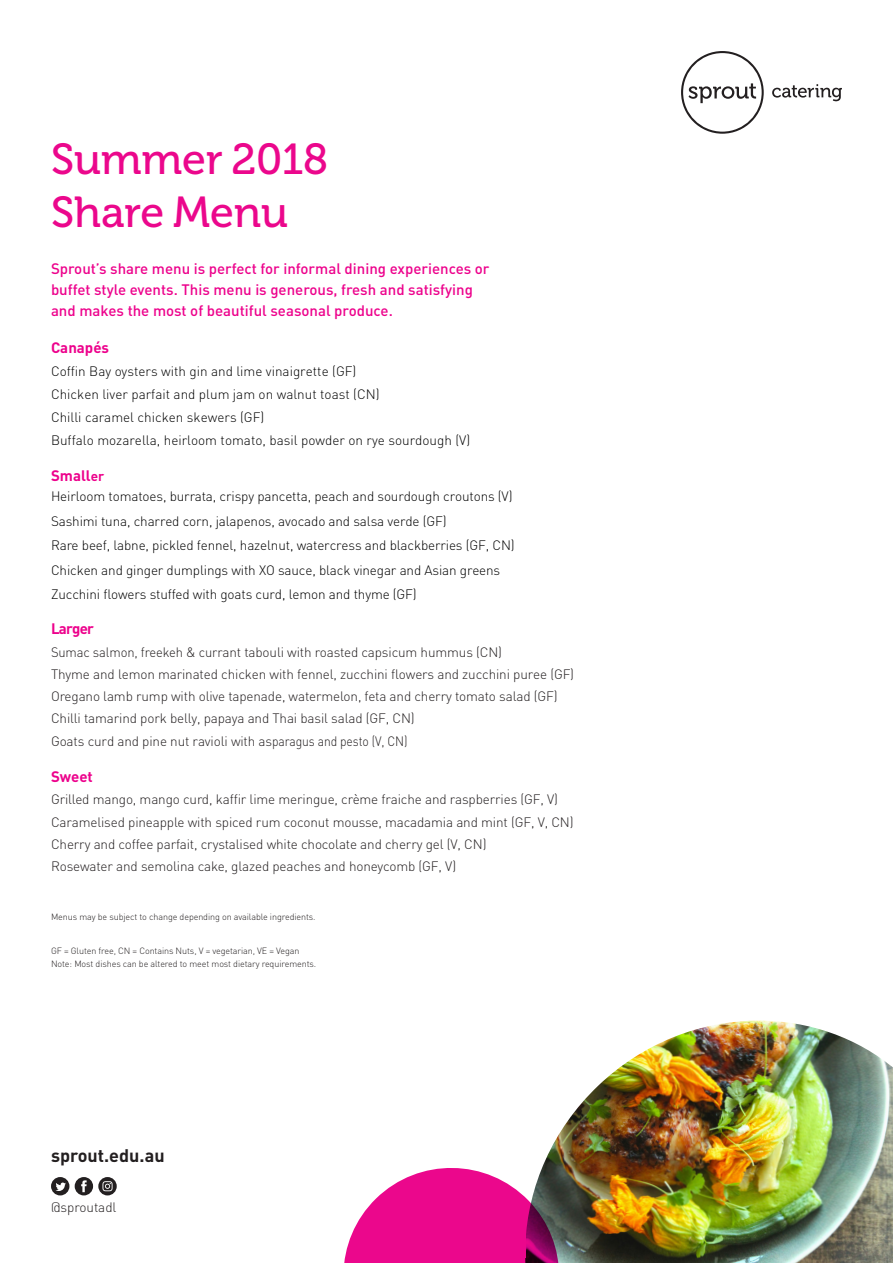
<style>
.page{position:relative;width:893px;height:1263px;background:#fff}
.page>*{position:absolute;margin:0;border:0;box-sizing:border-box;transform-origin:0 0}
.t1{font:43.2px/52.5px "Museo 500";color:#eb078c}
.t2{font:700 18px "DIN";color:#231f20}
.t3{font:500 15px/21px "DIN";color:#ed028c}
.t4{font:700 15px "DIN";color:#ed028c}
.t5{font:300 13.5px/24.5px "DIN";letter-spacing:-.01em;color:#000}
.t6{font:300 13.5px/22.2px "DIN";letter-spacing:-.01em;color:#231f20;scale:.96 1}
.t7{font:300 13.5px/22.2px "DIN";letter-spacing:-.01em;color:#231f20}
.t8{font:300 9px/13.5px "DIN";letter-spacing:-.01em;color:#231f20}
.s1{font-size:13.5px}
</style>
<div class="page">
<svg style="left:681px;top:51px;width:83px;height:83px"></svg>
<svg style="left:772px;top:84px;width:70px;height:17px"></svg>
<svg style="left:51px;top:1177px;width:18px;height:18px"></svg>
<svg style="left:75px;top:1177px;width:42px;height:18px"></svg>
<img style="left:547px;top:1020px;width:346px;height:243px">
<svg style="left:344px;top:1157px;width:226px;height:106px"></svg>
<h1 class="t1" style="left:51px;top:134px;width:279px">Summer 2018<br>Share Menu</h1>
<p class="t3" style="left:51px;top:258px;width:440px">Sprout’s share menu is perfect for informal dining experiences or buffet style events. This menu is generous, fresh and satisfying and makes the most of beautiful seasonal produce.</p>
<p class="t4" style="left:51px;top:338px;width:60px">Canapés</p>
<p class="t5" style="left:51px;top:360px;width:421px;line-height:23px">Coffin Bay oysters with gin and lime vinaigrette (GF)<br>Chicken liver parfait and plum jam on walnut toast (CN)<br>Chilli caramel chicken skewers (GF)<br>Buffalo mozarella, heirloom tomato, basil powder on rye sourdough (V)</p>
<p class="t4" style="left:51px;top:466px;width:55px">Small<span class="s1">er</span></p>
<p class="t5" style="left:51px;top:484px;width:465px">Heirloom tomatoes, burrata, crispy pancetta, peach and sourdough croutons (V)<br>Sashimi tuna, charred corn, jalapenos, avocado and salsa verde (GF)<br>Rare beef, labne, pickled fennel, hazelnut, watercress and blackberries (GF, CN)<br>Chicken and ginger dumplings with XO sauce, black vinegar and Asian greens Zucchini flowers stuffed with goats curd, lemon and thyme (GF)</p>
<p class="t4" style="left:51px;top:619px;width:45px">Larger</p>
<p class="t6" style="left:51px;top:640px;width:546px">Sumac salmon, freekeh &amp; currant tabouli with roasted capsicum hummus (CN)<br>Thyme and lemon marinated chicken with fennel, zucchini flowers and zucchini puree (GF)<br>Oregano lamb rump with olive tapenade, watermelon, feta and cherry tomato salad (GF)<br>Chilli tamarind pork belly, papaya and Thai basil salad (GF, CN)<br>Goats curd and pine nut ravioli with asparagus and pesto (V, CN)</p>
<p class="t4" style="left:51px;top:767px;width:43px">Sweet</p>
<p class="t7" style="left:51px;top:788px;width:524px">Grilled mango, mango curd, kaffir lime meringue, crème fraiche and raspberries (GF, V)<br>Caramelised pineapple with spiced rum coconut mousse, macadamia and mint (GF, V, CN)<br>Cherry and coffee parfait, crystalised white chocolate and cherry gel (V, CN)<br>Rosewater and semolina cake, glazed peaches and honeycomb (GF, V)</p>
<p class="t8" style="left:51px;top:910px;width:266px">Menus may be subject to change depending on available ingredients.</p>
<p class="t8" style="left:51px;top:943px;width:267px">GF = Gluten free, CN = Contains Nuts, V = vegetarian, VE = Vegan<br>Note: Most dishes can be altered to meet most dietary requirements.</p>
<h2 class="t2" style="left:51px;top:1144px;width:115px">sprout.edu.au</h2>
<p class="t7" style="left:51px;top:1196px;width:67px">@sproutadl</p>
</div>
